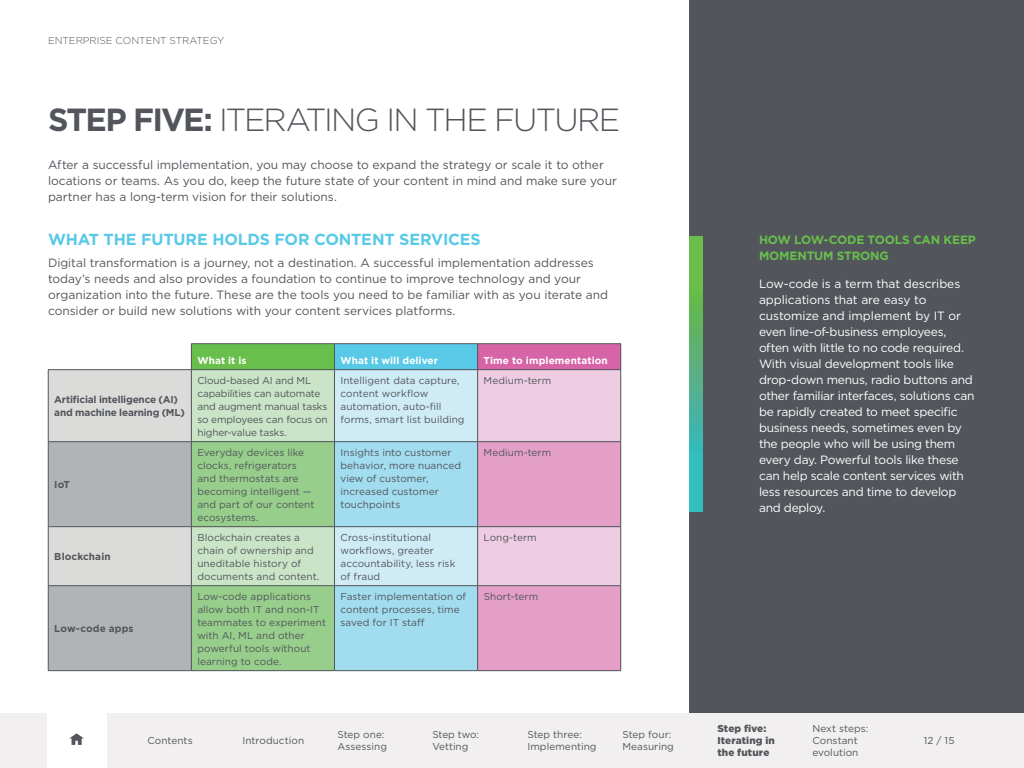
<style>
.page{position:relative;width:1024px;height:768px;background:#fff}
.page>*{position:absolute;margin:0;border:0;box-sizing:border-box;transform-origin:0 0}
.t1{font:300 32px "Gotham";letter-spacing:-.055em;color:#52555b}
.t2{font:700 16px "Gotham";letter-spacing:-.01em;color:#58c9e7}
.t3{font:12px/16px "Gotham";letter-spacing:-.005em;color:#52555b}
.t4{font:12px/16px "Gotham";letter-spacing:-.025em;color:#fff}
.t5{font:700 12px/16px "Gotham";letter-spacing:-.015em;color:#68bf4b}
.t6{font:10px/13px "Gotham";letter-spacing:.005em;color:#52555b}
.t7{font:10px/13px "Gotham";letter-spacing:-.015em;color:#52555b}
.t8{font:700 10px/13px "Gotham";letter-spacing:-.015em;color:#52555b}
.t9{font:700 10px "Gotham";letter-spacing:.01em;color:#fff}
.t10{font:900 10px/12px "Gotham";letter-spacing:.015em;color:#52555b}
.t11{font:300 10px "Gotham";color:#52555b}
.t12{font:700 10px "Gotham";letter-spacing:.01em;color:#52555b}
.s1{font-weight:700}
</style>
<div class="page">
<div style="left:0;top:713px;width:1024px;height:55px;background:#f1efef"></div>
<div style="left:47px;top:713px;width:59px;height:55px;background:#fff"></div>
<svg style="left:69px;top:733px;width:15px;height:12px"></svg>
<div style="left:690px;top:0;width:334px;height:713px;background:#52555b"></div>
<svg style="left:690px;top:236px;width:12px;height:276px;background:#51b884"></svg>
<div style="left:191px;top:344px;width:143px;height:26px;background:#68bf4b"></div>
<div style="left:334px;top:344px;width:144px;height:26px;background:#58c9e7"></div>
<div style="left:478px;top:344px;width:143px;height:26px;background:#d664a6"></div>
<div style="left:191px;top:370px;width:143px;height:72px;background:#cae4c7"></div>
<div style="left:334px;top:370px;width:144px;height:72px;background:#cfecf6"></div>
<div style="left:478px;top:370px;width:143px;height:72px;background:#eecde2"></div>
<div style="left:49px;top:586px;width:142px;height:84px;background:#b1b3b5"></div>
<div style="left:191px;top:442px;width:143px;height:85px;background:#97ce8b"></div>
<div style="left:334px;top:442px;width:144px;height:85px;background:#a1dcef"></div>
<div style="left:478px;top:442px;width:143px;height:85px;background:#e39fc6"></div>
<div style="left:191px;top:527px;width:143px;height:59px;background:#cae4c7"></div>
<div style="left:334px;top:527px;width:144px;height:59px;background:#cfecf6"></div>
<div style="left:478px;top:527px;width:143px;height:59px;background:#eecde2"></div>
<div style="left:191px;top:586px;width:143px;height:85px;background:#97ce8b"></div>
<div style="left:334px;top:586px;width:144px;height:85px;background:#a1dcef"></div>
<div style="left:478px;top:586px;width:143px;height:85px;background:#e39fc6"></div>
<hr style="left:191px;top:343px;width:143px;height:1px;background:#52555b">
<svg style="left:49px;top:344px;width:143px;height:241px;background:#cfd0d0"></svg>
<hr style="left:334px;top:343px;width:144px;height:1px;background:#52555b">
<svg style="left:334px;top:344px;width:1px;height:25px"></svg>
<hr style="left:478px;top:343px;width:143px;height:1px;background:#52555b">
<svg style="left:477px;top:344px;width:1px;height:25px"></svg>
<svg style="left:620px;top:344px;width:1px;height:25px"></svg>
<hr style="left:48px;top:369px;width:143px;height:1px;background:#52555b">
<hr style="left:48px;top:370px;width:1px;height:71px;background:#52555b">
<hr style="left:191px;top:369px;width:143px;height:1px;background:#52555b">
<hr style="left:191px;top:370px;width:1px;height:71px;background:#52555b">
<hr style="left:334px;top:369px;width:144px;height:1px;background:#52555b">
<hr style="left:334px;top:370px;width:1px;height:71px;background:#52555b">
<hr style="left:478px;top:369px;width:143px;height:1px;background:#52555b">
<hr style="left:477px;top:370px;width:1px;height:71px;background:#52555b">
<hr style="left:620px;top:370px;width:1px;height:71px;background:#52555b">
<hr style="left:48px;top:441px;width:143px;height:1px;background:#52555b">
<hr style="left:48px;top:442px;width:1px;height:84px;background:#52555b">
<hr style="left:191px;top:441px;width:143px;height:1px;background:#52555b">
<hr style="left:191px;top:442px;width:1px;height:84px;background:#52555b">
<hr style="left:334px;top:441px;width:144px;height:1px;background:#52555b">
<hr style="left:334px;top:442px;width:1px;height:84px;background:#52555b">
<hr style="left:478px;top:441px;width:143px;height:1px;background:#52555b">
<hr style="left:477px;top:442px;width:1px;height:84px;background:#52555b">
<hr style="left:620px;top:442px;width:1px;height:84px;background:#52555b">
<hr style="left:48px;top:526px;width:143px;height:1px;background:#52555b">
<hr style="left:48px;top:527px;width:1px;height:58px;background:#52555b">
<hr style="left:191px;top:526px;width:143px;height:1px;background:#52555b">
<hr style="left:191px;top:527px;width:1px;height:58px;background:#52555b">
<hr style="left:334px;top:526px;width:144px;height:1px;background:#52555b">
<hr style="left:334px;top:527px;width:1px;height:58px;background:#52555b">
<hr style="left:478px;top:526px;width:143px;height:1px;background:#52555b">
<hr style="left:477px;top:527px;width:1px;height:58px;background:#52555b">
<hr style="left:620px;top:527px;width:1px;height:58px;background:#52555b">
<hr style="left:48px;top:585px;width:143px;height:1px;background:#52555b">
<hr style="left:48px;top:586px;width:1px;height:84px;background:#52555b">
<hr style="left:191px;top:585px;width:143px;height:1px;background:#52555b">
<hr style="left:191px;top:586px;width:1px;height:84px;background:#52555b">
<hr style="left:334px;top:585px;width:144px;height:1px;background:#52555b">
<hr style="left:334px;top:586px;width:1px;height:84px;background:#52555b">
<hr style="left:478px;top:585px;width:143px;height:1px;background:#52555b">
<hr style="left:477px;top:586px;width:1px;height:84px;background:#52555b">
<hr style="left:620px;top:586px;width:1px;height:84px;background:#52555b">
<hr style="left:48px;top:670px;width:143px;height:1px;background:#52555b">
<hr style="left:191px;top:670px;width:143px;height:1px;background:#52555b">
<hr style="left:334px;top:670px;width:144px;height:1px;background:#52555b">
<hr style="left:478px;top:670px;width:143px;height:1px;background:#52555b">
<p class="t11" style="left:48px;top:34px;width:178px">ENTERPRISE CONTENT STRATEGY</p>
<h1 class="t1" style="left:48px;top:99px;width:574px"><span class="s1">STEP FIVE:</span> ITERATING IN THE FUTURE</h1>
<p class="t3" style="left:48px;top:157px;width:570px">After a successful implementation, you may choose to expand the strategy or scale it to other locations or teams. As you do, keep the future state of your content in mind and make sure your partner has a long-term vision for their solutions.</p>
<h2 class="t2" style="left:48px;top:229px;width:434px">WHAT THE FUTURE HOLDS FOR CONTENT SERVICES</h2>
<p class="t3" style="left:48px;top:255px;width:562px">Digital transformation is a journey, not a destination. A successful implementation addresses today’s needs and also provides a foundation to continue to improve technology and your organization into the future. These are the tools you need to be familiar with as you iterate and consider or build new solutions with your content services platforms.</p>
<p class="t9" style="left:197px;top:353px;width:51px">What it is</p>
<p class="t9" style="left:341px;top:353px;width:99px">What it will deliver</p>
<p class="t9" style="left:484px;top:353px;width:126px">Time to implementation</p>
<p class="t8" style="left:54px;top:393px;width:132px">Artificial intelligence (AI) and machine learning (ML)</p>
<p class="t7" style="left:197px;top:373px;width:132px">Cloud-based AI and ML capabilities can automate and augment manual tasks so employees can focus on higher-value tasks.</p>
<p class="t6" style="left:341px;top:373px;width:126px">Intelligent data capture, content workflow automation, auto-fill forms, smart list building</p>
<p class="t6" style="left:484px;top:373px;width:69px">Medium-term</p>
<p class="t8" style="left:54px;top:478px;width:17px">IoT</p>
<p class="t12" style="left:54px;top:550px;width:58px">Blockchain</p>
<p class="t12" style="left:54px;top:622px;width:81px">Low-code apps</p>
<p class="t6" style="left:197px;top:445px;width:119px">Everyday devices like clocks, refrigerators and thermostats are becoming intelligent — and part of our content ecosystems.</p>
<p class="t6" style="left:341px;top:445px;width:122px">Insights into customer behavior, more nuanced view of customer, increased customer touchpoints</p>
<p class="t6" style="left:484px;top:445px;width:69px">Medium-term</p>
<p class="t6" style="left:197px;top:530px;width:123px">Blockchain creates a chain of ownership and uneditable history of documents and content.</p>
<p class="t6" style="left:341px;top:530px;width:116px">Cross-institutional workflows, greater accountability, less risk of fraud</p>
<p class="t6" style="left:484px;top:530px;width:55px">Long-term</p>
<p class="t6" style="left:197px;top:589px;width:130px">Low-code applications allow both IT and non-IT teammates to experiment with AI, ML and other powerful tools without learning to code.</p>
<p class="t6" style="left:341px;top:589px;width:127px">Faster implementation of content processes, time saved for IT staff</p>
<p class="t6" style="left:484px;top:589px;width:56px">Short-term</p>
<p class="t5" style="left:759px;top:232px;width:219px">HOW LOW-CODE TOOLS CAN KEEP<br>MOMENTUM STRONG</p>
<p class="t4" style="left:759px;top:276px;width:217px">Low-code is a term that describes applications that are easy to customize and implement by IT or even line-of-business employees, often with little to no code required.<br>With visual development tools like drop-down menus, radio buttons and other familiar interfaces, solutions can be rapidly created to meet specific business needs, sometimes even by the people who will be using them every day. Powerful tools like these can help scale content services with less resources and time to develop and deploy.</p>
<p class="t6" style="left:147px;top:733px;width:47px">Contents</p>
<p class="t6" style="left:242px;top:733px;width:63px">Introduction</p>
<p class="t6" style="left:337px;top:728px;width:51px;line-height:12px">Step one:<br>Assessing</p>
<p class="t7" style="left:432px;top:728px;width:48px;line-height:12px">Step two:<br>Vetting</p>
<p class="t6" style="left:527px;top:728px;width:71px;line-height:12px">Step three:<br>Implementing</p>
<p class="t6" style="left:622px;top:728px;width:53px;line-height:12px">Step four:<br>Measuring</p>
<p class="t10" style="left:717px;top:722px;width:59px">Step five:<br>Iterating in the future</p>
<p class="t6" style="left:812px;top:722px;width:57px;line-height:12px">Next steps:<br>Constant evolution</p>
<p class="t6" style="left:924px;top:734px;width:32px">12 / 15</p>
</div>
